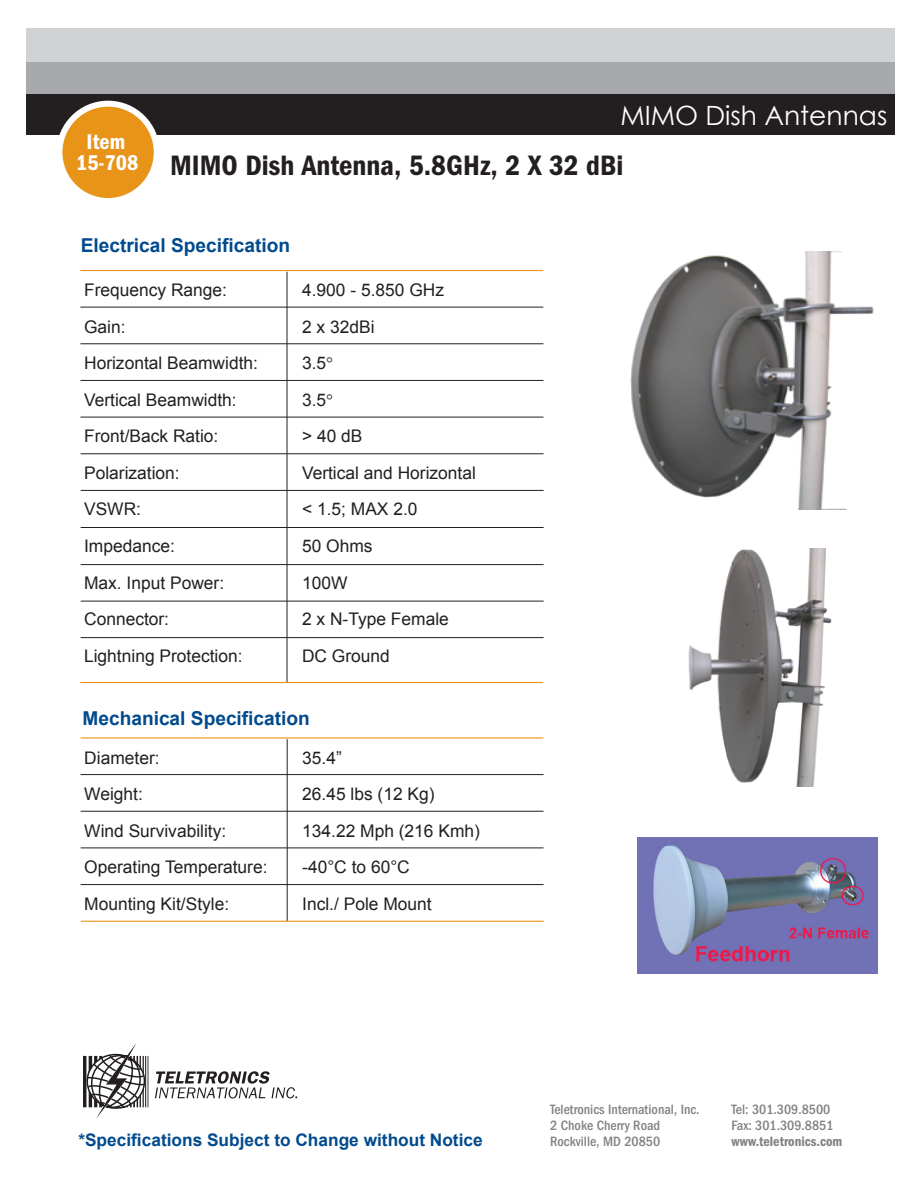
<style>
.page{position:relative;width:918px;height:1188px;background:#fff}
.page>*{position:absolute;margin:0;border:0;box-sizing:border-box;transform-origin:0 0}
.t1{font:600 condensed 29.1px "Franklin Gothic";color:#231f20}
.t2{font:26.55px "Century Gothic";color:#fff}
.t3{font:600 condensed 22.05px/20.7px "Franklin Gothic";color:#fff;text-align:center}
.t4{font:700 19.2px "Arial";color:#004a8d}
.t5{font:700 19.05px "Arial";color:#004a8d}
.t6{font:17.4px/36.5px "Arial";color:#231f20}
.t7{font:700 17.25px "Arial";color:#004a8d}
.t8{font:500 condensed 13.95px/15.8px "Franklin Gothic";color:#808285}
.t9{font:600 condensed 13.95px "Franklin Gothic";color:#808285}
.s1{font-style:inherit}
</style>
<div class="page">
<div style="left:26px;top:62px;width:869px;height:33px;background:#a8a9ad"></div>
<div style="left:26px;top:28px;width:869px;height:34px;background:#d1d2d4"></div>
<div style="left:26px;top:94px;width:869px;height:41px;background:#231f20"></div>
<div style="left:59px;top:104px;width:98px;height:97px;background:#e89418;border-radius:50%"></div>
<div style="left:56px;top:101px;width:104px;height:103px;border:6px solid #fff;border-radius:50%"></div>
<hr style="left:287px;top:272px;width:1px;height:410px;background:#231f20">
<hr style="left:80px;top:270px;width:463px;height:1px;background:#e89418">
<hr style="left:80px;top:682px;width:463px;height:1px;background:#e89418">
<hr style="left:80px;top:307px;width:463px;height:1px;background:#231f20">
<hr style="left:80px;top:344px;width:463px;height:1px;background:#231f20">
<hr style="left:80px;top:417px;width:463px;height:1px;background:#231f20">
<hr style="left:80px;top:380px;width:463px;height:1px;background:#231f20">
<hr style="left:81px;top:454px;width:463px;height:1px;background:#231f20">
<hr style="left:81px;top:490px;width:463px;height:1px;background:#231f20">
<hr style="left:81px;top:527px;width:463px;height:1px;background:#231f20">
<hr style="left:81px;top:564px;width:463px;height:1px;background:#231f20">
<hr style="left:81px;top:601px;width:463px;height:1px;background:#231f20">
<hr style="left:81px;top:637px;width:463px;height:1px;background:#231f20">
<hr style="left:287px;top:739px;width:1px;height:182px;background:#231f20">
<hr style="left:81px;top:737px;width:462px;height:2px;background:#e89418">
<hr style="left:81px;top:774px;width:462px;height:1px;background:#231f20">
<hr style="left:81px;top:811px;width:463px;height:1px;background:#231f20">
<hr style="left:81px;top:884px;width:463px;height:1px;background:#231f20">
<hr style="left:81px;top:848px;width:463px;height:1px;background:#231f20">
<hr style="left:81px;top:921px;width:463px;height:1px;background:#e89418">
<img style="left:630px;top:252px;width:244px;height:257px">
<img style="left:638px;top:837px;width:240px;height:136px">
<img style="left:688px;top:548px;width:144px;height:238px">
<hr style="left:83px;top:1056px;width:3px;height:51px;background:#231f20">
<hr style="left:148px;top:1056px;width:1px;height:51px;background:#231f20">
<svg style="left:85px;top:1043px;width:61px;height:76px"></svg>
<svg style="left:155px;top:1071px;width:142px;height:27px"></svg>
<p class="t3" style="left:76px;top:131px;width:64px">Item<br>15-708</p>
<h2 class="t2" style="left:620px;top:96px;width:268px">MIMO Dish Antennas</h2>
<h1 class="t1" style="left:170px;top:149px;width:455px">MIMO Dish Antenna, 5.8GHz, 2 X 32 dBi</h1>
<p class="t5" style="left:81px;top:232px;width:211px">Electrical Specification</p>
<p class="t6" style="left:84px;top:272px;width:175px">Frequency Range:<br>Gain:<br>Horizontal Beamwidth:<br>Vertical Beamwidth:<br>Front/Back Ratio:<br>Polarization:<br>VSWR:<br>Impedance:<br>Max. Input Power:<br>Connector:<br>Lightning Protection:</p>
<p class="t6" style="left:302px;top:272px;width:175px">4.900 - 5.850 GHz<br>2 x 32dBi<br>3.5<br>3.5<br>&gt; 40 dB<br>Vertical and Horizontal &lt; 1.5; MAX 2.0<br>50 Ohms<br>100W<br>2 x N-Type Female<br>DC Ground</p>
<p class="t4" style="left:83px;top:705px;width:229px">Mechanical Specification</p>
<p class="t6" style="left:84px;top:740px;width:185px">Diameter:<br>Weight:<br>Wind Survivability:<br>Operating Temperature:<br>Mounting Kit/Style:</p>
<p class="t6" style="left:302px;top:740px;width:179px">35.4”<br><span class="s1">26.45 lbs (</span>12 Kg<span class="s1">)<br>134.22 Mph (</span>216 Kmh<span class="s1">) </span>-40°C to 60°C<br>Incl./ Pole Mount</p>
<p class="t7" style="left:78px;top:1129px;width:406px">*Specifications Subject to Change without Notice</p>
<p class="t8" style="left:550px;top:1102px;width:151px">Teletronics International, Inc.<br>2 Choke Cherry Road<br>Rockville, MD 20850</p>
<p class="t8" style="left:732px;top:1102px;width:103px">Tel: 301.309.8500<br>Fax: 301.309.8851</p>
<p class="t9" style="left:732px;top:1133px;width:112px">www.teletronics.com</p>
</div>
